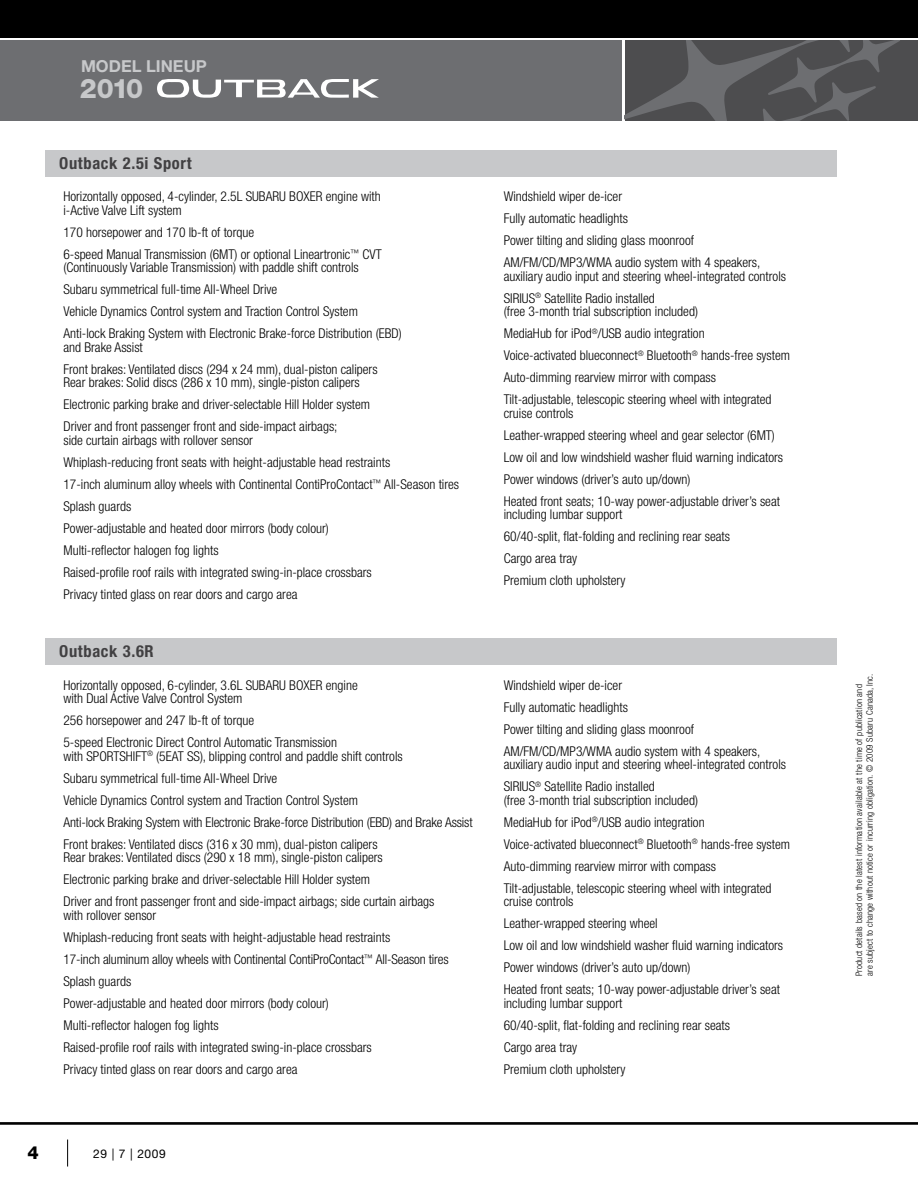
<style>
.page{position:relative;width:918px;height:1188px;background:#fff}
.page>*{position:absolute;margin:0;border:0;box-sizing:border-box;transform-origin:0 0}
.t1{font:800 27px "Helvetica Neue";color:#c7c8ca}
.t2{font:800 18px "Helvetica Neue";color:#000}
.t3{font:700 condensed 16.5px "Helvetica Neue";letter-spacing:.04em;color:#414042}
.t4{font:700 16.5px "Helvetica Neue";color:#c7c8ca}
.t5{font:300 condensed 13.5px/22px "Helvetica Neue";color:#000}
.t6{font:12px "Helvetica Neue";letter-spacing:.05em;color:#000}
.t7{font:300 condensed 9px/10.5px "Helvetica Neue";letter-spacing:.02em;color:#000}
</style>
<div class="page">
<div style="left:0;top:0;width:918px;height:38px;background:#000"></div>
<div style="left:0;top:40px;width:622px;height:81px;background:#6d6e71"></div>
<div style="left:625px;top:40px;width:293px;height:81px;background:#4d4d4f"></div>
<svg style="left:625px;top:40px;width:275px;height:81px"></svg>
<hr style="left:0;top:1122px;width:918px;height:3px;background:#000">
<svg style="left:67px;top:1140px;width:1px;height:27px"></svg>
<div style="left:46px;top:150px;width:791px;height:27px;background:#c7c8ca"></div>
<div style="left:46px;top:638px;width:791px;height:27px;background:#c7c8ca"></div>
<svg style="left:157px;top:79px;width:222px;height:19px"></svg>
<p class="t4" style="left:81px;top:55px;width:127px">MODEL LINEUP</p>
<h1 class="t1" style="left:80px;top:72px;width:65px">2010</h1>
<p class="t3" style="left:59px;top:153px;width:134px">Outback 2.5i Sport</p>
<p class="t5" style="left:63px;top:190px;width:319px;line-height:13.5px">Horizontally opposed, 4-cylinder, 2.5L SUBARU BOXER engine with i-Active Valve Lift system</p>
<p class="t5" style="left:63px;top:221px;width:320px">170 horsepower and 170 lb-ft of torque<br>6-speed Manual Transmission (6MT) or optional Lineartronic<sup>™</sup> CVT</p>
<p class="t5" style="left:63px;top:256px;width:340px">(Continuously Variable Transmission) with paddle shift controls<br>Subaru symmetrical full-time All-Wheel Drive<br>Vehicle Dynamics Control system and Traction Control System Anti-lock Braking System with Electronic Brake-force Distribution (EBD)</p>
<p class="t5" style="left:63px;top:336px;width:316px">and Brake Assist<br>Front brakes: Ventilated discs (294 x 24 mm), dual-piston calipers</p>
<p class="t5" style="left:63px;top:371px;width:308px">Rear brakes: Solid discs (286 x 10 mm), single-piston calipers<br>Electronic parking brake and driver-selectable Hill Holder system<br>Driver and front passenger front and side-impact airbags;</p>
<p class="t5" style="left:63px;top:429px;width:397px">side curtain airbags with rollover sensor<br>Whiplash-reducing front seats with height-adjustable head restraints<br>17-inch aluminum alloy wheels with Continental ContiProContact<sup>™</sup> All-Season tires Splash guards<br>Power-adjustable and heated door mirrors (body colour)<br>Multi-reflector halogen fog lights<br>Raised-profile roof rails with integrated swing-in-place crossbars<br>Privacy tinted glass on rear doors and cargo area</p>
<p class="t3" style="left:59px;top:641px;width:96px">Outback 3.6R</p>
<p class="t5" style="left:63px;top:678px;width:296px;line-height:13.5px">Horizontally opposed, 6-cylinder, 3.6L SUBARU BOXER engine with Dual Active Valve Control System</p>
<p class="t5" style="left:63px;top:709px;width:275px">256 horsepower and 247 lb-ft of torque<br>5-speed Electronic Direct Control Automatic Transmission</p>
<p class="t5" style="left:63px;top:745px;width:411px">with SPORTSHIFT<sup>®</sup> (5EAT SS), blipping control and paddle shift controls<br>Subaru symmetrical full-time All-Wheel Drive<br>Vehicle Dynamics Control system and Traction Control System<br>Anti-lock Braking System with Electronic Brake-force Distribution (EBD) and Brake Assist Front brakes: Ventilated discs (316 x 30 mm), dual-piston calipers</p>
<p class="t5" style="left:63px;top:846px;width:373px">Rear brakes: Ventilated discs (290 x 18 mm), single-piston calipers<br>Electronic parking brake and driver-selectable Hill Holder system<br>Driver and front passenger front and side-impact airbags; side curtain airbags</p>
<p class="t5" style="left:63px;top:904px;width:387px">with rollover sensor<br>Whiplash-reducing front seats with height-adjustable head restraints<br>17-inch aluminum alloy wheels with Continental ContiProContact<sup>™</sup> All-Season tires Splash guards<br>Power-adjustable and heated door mirrors (body colour)<br>Multi-reflector halogen fog lights<br>Raised-profile roof rails with integrated swing-in-place crossbars<br>Privacy tinted glass on rear doors and cargo area</p>
<h2 class="t2" style="left:28px;top:1142px;width:13px">4</h2>
<p class="t6" style="left:93px;top:1146px;width:74px">29 | 7 | 2009</p>
<p class="t5" style="left:504px;top:185px;width:258px">Windshield wiper de-icer<br>Fully automatic headlights<br>Power tilting and sliding glass moonroof AM/FM/CD/MP3/WMA audio system with 4 speakers,</p>
<p class="t5" style="left:504px;top:265px;width:284px">auxiliary audio input and steering wheel-integrated controls<br>SIRIUS<sup>®</sup> Satellite Radio installed</p>
<p class="t5" style="left:504px;top:300px;width:288px">(free 3-month trial subscription included)<br>MediaHub for iPod<sup>®</sup>/USB audio integration<br>Voice-activated blueconnect<sup>®</sup> Bluetooth<sup>®</sup> hands-free system Auto-dimming rearview mirror with compass<br>Tilt-adjustable, telescopic steering wheel with integrated</p>
<p class="t5" style="left:504px;top:402px;width:281px">cruise controls<br>Leather-wrapped steering wheel and gear selector (6MT)<br>Low oil and low windshield washer fluid warning indicators Power windows (driver’s auto up/down)<br>Heated front seats; 10-way power-adjustable driver’s seat</p>
<p class="t5" style="left:504px;top:503px;width:228px">including lumbar support<br>60/40-split, flat-folding and reclining rear seats<br>Cargo area tray<br>Premium cloth upholstery</p>
<p class="t5" style="left:504px;top:674px;width:258px">Windshield wiper de-icer<br>Fully automatic headlights<br>Power tilting and sliding glass moonroof AM/FM/CD/MP3/WMA audio system with 4 speakers,</p>
<p class="t5" style="left:504px;top:753px;width:284px">auxiliary audio input and steering wheel-integrated controls<br>SIRIUS<sup>®</sup> Satellite Radio installed</p>
<p class="t5" style="left:504px;top:789px;width:288px">(free 3-month trial subscription included)<br>MediaHub for iPod<sup>®</sup>/USB audio integration<br>Voice-activated blueconnect<sup>®</sup> Bluetooth<sup>®</sup> hands-free system Auto-dimming rearview mirror with compass<br>Tilt-adjustable, telescopic steering wheel with integrated</p>
<p class="t5" style="left:504px;top:890px;width:281px">cruise controls<br>Leather-wrapped steering wheel<br>Low oil and low windshield washer fluid warning indicators Power windows (driver’s auto up/down)<br>Heated front seats; 10-way power-adjustable driver’s seat</p>
<p class="t5" style="left:504px;top:992px;width:228px">including lumbar support<br>60/40-split, flat-folding and reclining rear seats<br>Cargo area tray<br>Premium cloth upholstery</p>
<p class="t7" style="left:854px;top:976px;width:304px;rotate:-90deg">Product details based on the latest information available at the time of publication and are subject to change without notice or incurring obligation. © 2009 Subaru Canada, Inc.</p>
</div>
